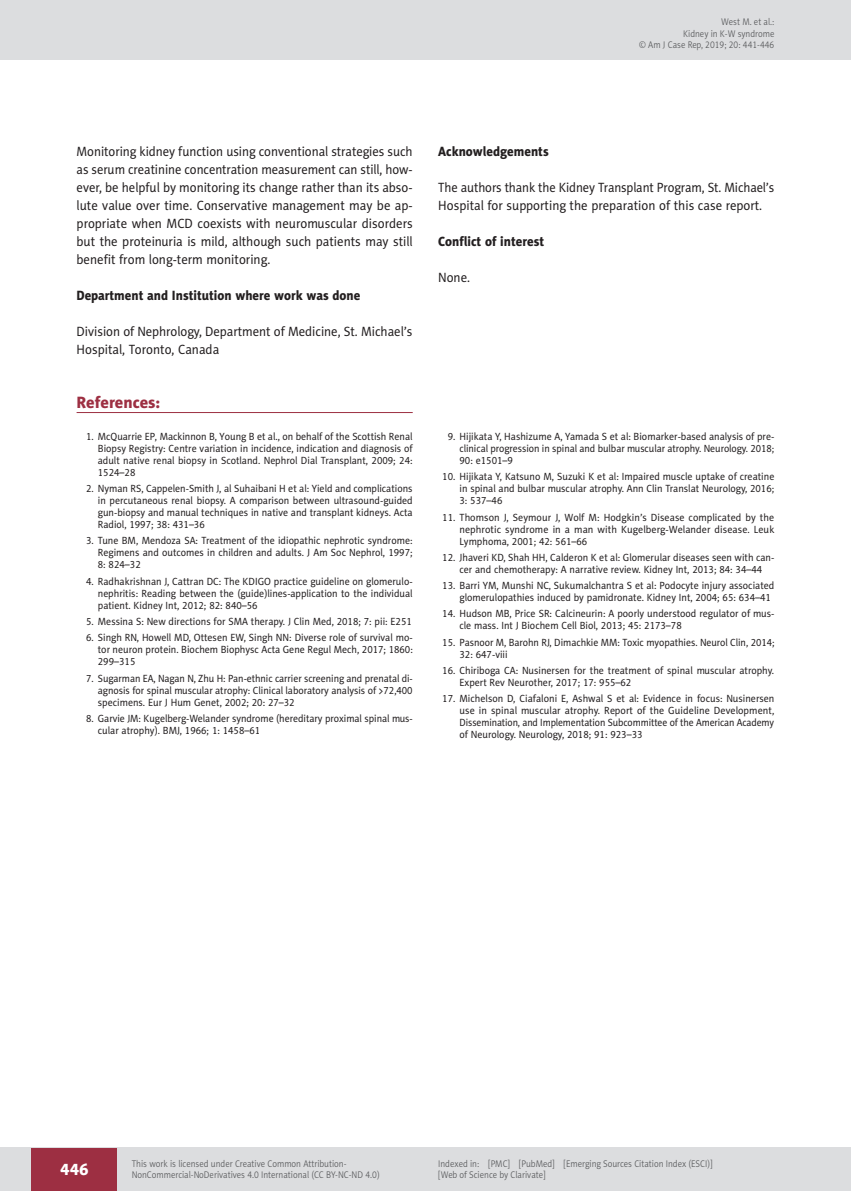
<style>
.page{position:relative;width:851px;height:1191px;background:#fff}
.page>*{position:absolute;margin:0;border:0;box-sizing:border-box;transform-origin:0 0}
.AJCR_Referencje_Tytu{font:16.5px "Naomi Sans EFN Heavy";color:#9d2f42}
.t1{font:16.5px "Naomi Sans EFN Heavy";color:#fff}
.AJCR_Body{font:13.5px/18px "Naomi Sans EFN";color:#231f20;text-align:justify;scale:.94 1}
.AJCR_Body-2{font:13.5px/18px "Naomi Sans EFN";color:#231f20;scale:.93 1}
.AJCR_Body-3{font:13.5px/18px "Naomi Sans EFN";color:#231f20;scale:.95 1}
.AJCR_Headline_2{font:13.5px "Naomi Sans EFN Heavy";color:#231f20;scale:.95 1}
.AJCR_Referencje_punk{font:10.5px/12px "Naomi Sans EFN";color:#231f20;text-align:justify;scale:.95 1}
.AJCR_Referencje_punk-2{font:10.5px/12px "Naomi Sans EFN";color:#231f20;scale:.94 1}
.AJCR_Referencje_punk-3{font:10.5px/12px "Naomi Sans EFN";color:#231f20;text-align:justify;scale:.96 1}
.t2{font:9.75px/11.2px "Naomi Sans EFN Light";color:#57585a;scale:.9 1}
</style>
<div class="page">
<hr style="left:77px;top:412px;width:335px;height:1px;background:#9d2f42">
<div style="left:0;top:1148px;width:850px;height:43px;background:#dcdddf"></div>
<div style="left:32px;top:1147px;width:85px;height:43px;background:#9d2f42"></div>
<div style="left:0;top:0;width:850px;height:60px;background:#dcdddf"></div>
<p class="t2" style="left:639px;top:16px;width:152px;text-align:right">West M. et al.:<br>Kidney in K-W syndrome<br>© Am J Case Rep, 2019; 20: 441-446</p>
<p class="AJCR_Body" style="left:77px;top:142px;width:359px">Monitoring kidney function using conventional strategies such as serum creatinine concentration measurement can still, how&shy;ever, be helpful by monitoring its change rather than its abso&shy;lute value over time. Conservative management may be ap&shy;propriate when MCD coexists with neuromuscular disorders but the proteinuria is mild, although such patients may still benefit from long-term monitoring.</p>
<p class="AJCR_Headline_2" style="left:77px;top:287px;width:300px">Department and Institution where work was done</p>
<p class="AJCR_Body-3" style="left:77px;top:322px;width:355px">Division of Nephrology, Department of Medicine, St. Michael’s<br>Hospital, Toronto, Canada</p>
<p class="AJCR_Referencje_Tytu" style="left:77px;top:392px;width:85px">References:</p>
<p class="AJCR_Referencje_punk" style="left:98px;top:430px;width:333px;text-indent:-12px">1. McQuarrie EP, Mackinnon B, Young B et al., on behalf of the Scottish Renal Biopsy Registry: Centre variation in incidence, indication and diagnosis of adult native renal biopsy in Scotland. Nephrol Dial Transplant, 2009; 24:<br>1524–28</p>
<p class="AJCR_Referencje_punk" style="left:98px;top:483px;width:333px;text-indent:-12px">2. Nyman RS, Cappelen-Smith J, al Suhaibani H et al: Yield and complications in percutaneous renal biopsy. A comparison between ultrasound-guided gun-biopsy and manual techniques in native and transplant kidneys. Acta Radiol, 1997; 38: 431–36</p>
<p class="AJCR_Referencje_punk" style="left:98px;top:535px;width:333px;text-indent:-12px">3. Tune BM, Mendoza SA: Treatment of the idiopathic nephrotic syndrome:<br>Regimens and outcomes in children and adults. J Am Soc Nephrol, 1997; 8: 824–32</p>
<p class="AJCR_Referencje_punk" style="left:98px;top:575px;width:333px;text-indent:-12px">4. Radhakrishnan J, Cattran DC: The KDIGO practice guideline on glomerulo&shy;nephritis: Reading between the (guide)lines-application to the individual patient. Kidney Int, 2012; 82: 840–56</p>
<p class="AJCR_Referencje_punk" style="left:86px;top:615px;width:344px">5. Messina S: New directions for SMA therapy. J Clin Med, 2018; 7: pii: E251</p>
<p class="AJCR_Referencje_punk" style="left:98px;top:632px;width:333px;text-indent:-12px">6. Singh RN, Howell MD, Ottesen EW, Singh NN: Diverse role of survival mo&shy;tor neuron protein. Biochem Biophysc Acta Gene Regul Mech, 2017; 1860:<br>299–315</p>
<p class="AJCR_Referencje_punk-2" style="left:98px;top:672px;width:336px;text-align:justify;text-indent:-12px">7. Sugarman EA, Nagan N, Zhu H: Pan-ethnic carrier screening and prenatal di&shy;agnosis for spinal muscular atrophy: Clinical laboratory analysis of &gt;72,400 specimens. Eur J Hum Genet, 2002; 20: 27–32</p>
<p class="AJCR_Referencje_punk-2" style="left:98px;top:712px;width:336px;text-indent:-12px">8. Garvie JM: Kugelberg-Welander syndrome (hereditary proximal spinal mus&shy;cular atrophy). BMJ, 1966; 1: 1458–61</p>
<p class="AJCR_Headline_2" style="left:438px;top:143px;width:118px">Acknowledgements</p>
<p class="AJCR_Body-2" style="left:438px;top:178px;width:363px">The authors thank the Kidney Transplant Program, St. Michael’s<br>Hospital for supporting the preparation of this case report.</p>
<p class="AJCR_Headline_2" style="left:438px;top:233px;width:113px">Conflict of interest</p>
<p class="AJCR_Body-3" style="left:438px;top:268px;width:35px">None.</p>
<p class="AJCR_Referencje_punk" style="left:459px;top:430px;width:333px;text-indent:-12px">9. Hijikata Y, Hashizume A, Yamada S et al: Biomarker-based analysis of pre&shy;clinical progression in spinal and bulbar muscular atrophy. Neurology. 2018; 90: e1501–9</p>
<p class="AJCR_Referencje_punk" style="left:459px;top:471px;width:333px;text-indent:-17px">10. Hijikata Y, Katsuno M, Suzuki K et al: Impaired muscle uptake of creatine in spinal and bulbar muscular atrophy. Ann Clin Translat Neurology, 2016; 3: 537–46</p>
<p class="AJCR_Referencje_punk-3" style="left:459px;top:511px;width:329px;text-indent:-17px">11. Thomson J, Seymour J, Wolf M: Hodgkin’s Disease complicated by the nephrotic syndrome in a man with Kugelberg-Welander disease. Leuk Lymphoma, 2001; 42: 561–66</p>
<p class="AJCR_Referencje_punk" style="left:442px;top:551px;width:351px;text-align:center">12. Jhaveri KD, Shah HH, Calderon K et al: Glomerular diseases seen with can&shy;cer and chemotherapy: A narrative review. Kidney Int, 2013; 84: 34–44</p>
<p class="AJCR_Referencje_punk" style="left:459px;top:579px;width:333px;text-indent:-17px">13. Barri YM, Munshi NC, Sukumalchantra S et al: Podocyte injury associated glomerulopathies induced by pamidronate. Kidney Int, 2004; 65: 634–41</p>
<p class="AJCR_Referencje_punk" style="left:459px;top:608px;width:333px;text-indent:-17px">14. Hudson MB, Price SR: Calcineurin: A poorly understood regulator of mus&shy;cle mass. Int J Biochem Cell Biol, 2013; 45: 2173–78</p>
<p class="AJCR_Referencje_punk-2" style="left:459px;top:636px;width:336px;text-indent:-17px">15. Pasnoor M, Barohn RJ, Dimachkie MM: Toxic myopathies. Neurol Clin, 2014;<br>32: 647-viii</p>
<p class="AJCR_Referencje_punk" style="left:459px;top:664px;width:332px;text-indent:-17px">16. Chiriboga CA: Nusinersen for the treatment of spinal muscular atrophy.<br>Expert Rev Neurother, 2017; 17: 955–62</p>
<p class="AJCR_Referencje_punk" style="left:459px;top:692px;width:333px;text-indent:-17px">17. Michelson D, Ciafaloni E, Ashwal S et al: Evidence in focus: Nusinersen use in spinal muscular atrophy. Report of the Guideline Development, Dissemination, and Implementation Subcommittee of the American Academy of Neurology. Neurology, 2018; 91: 923–33</p>
<h1 class="t1" style="left:60px;top:1159px;width:30px">446</h1>
<p class="t2" style="left:132px;top:1158px;width:277px">This work is licensed under Creative Common Attribution-<br>NonCommercial-NoDerivatives 4.0 International (CC BY-NC-ND 4.0)</p>
<p class="t2" style="left:438px;top:1158px;width:306px">Indexed in: [PMC] [PubMed] [Emerging Sources Citation Index (ESCI)] [Web of Science by Clarivate]</p>
</div>
